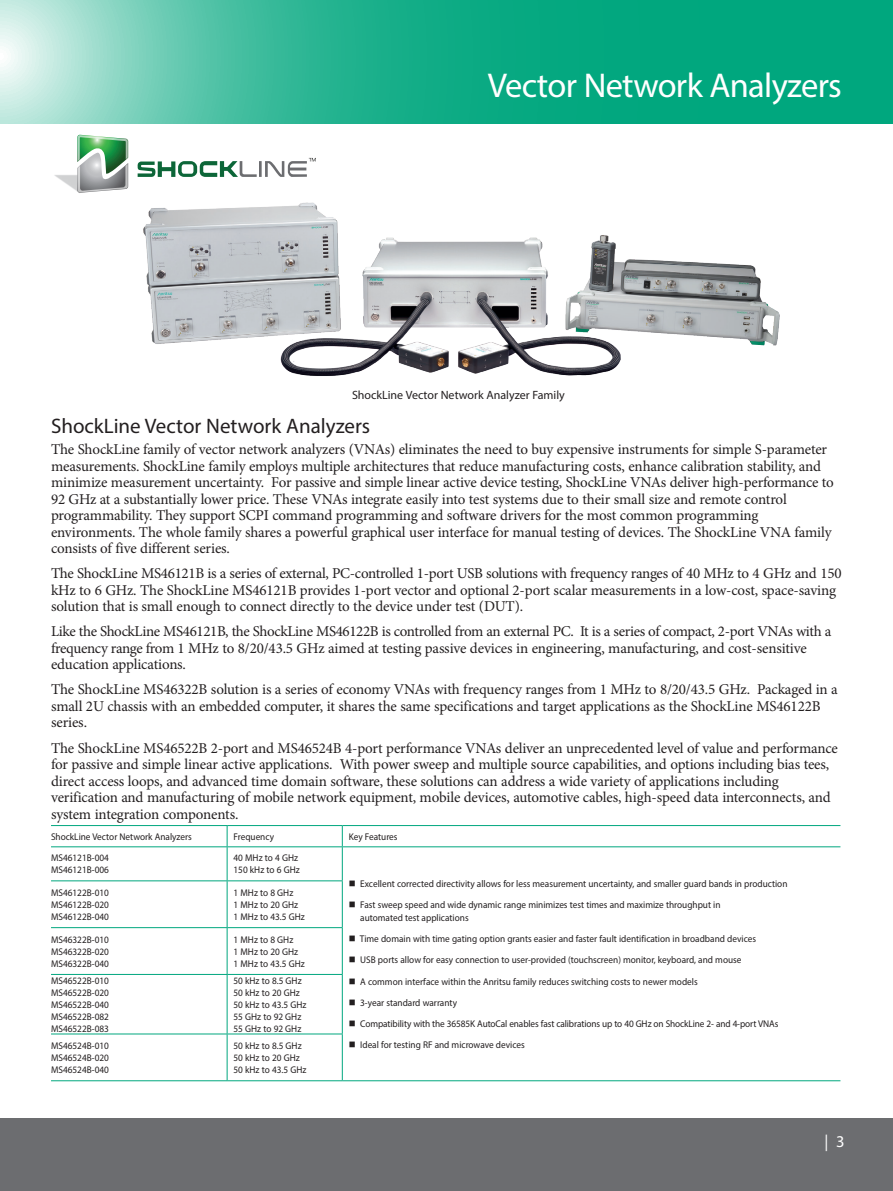
<style>
.page{position:relative;width:893px;height:1191px;background:#fff}
.page>*{position:absolute;margin:0;border:0;box-sizing:border-box;transform-origin:0 0}
.Page_Header{font:34.5px "Myriad Pro";letter-spacing:-.02em;color:#fff}
.Subhead{font:21px "Myriad Pro";color:#231f20}
.Page___and_Footers{font:16.5px "Myriad Pro";color:#fff}
.Text{font:15px/16.5px "Minion Pro";letter-spacing:-.015em;color:#231f20}
.Please_Contact_8pt_A{font:12px "Myriad Pro";color:#231f20}
.Table_Text{font:9.75px/12.8px "Myriad Pro";color:#231f20;scale:.95 1}
.Table_Subhead{font:9.75px "Myriad Pro";color:#231f20;scale:.95 1}
</style>
<div class="page">
<svg style="left:0;top:0;width:893px;height:124px;background:#2fb795"></svg>
<div style="left:0;top:1118px;width:893px;height:73px;background:#6c6d70"></div>
<img style="left:143px;top:202px;width:637px;height:174px">
<hr style="left:342px;top:1080px;width:498px;height:1px;background:#00a77e">
<hr style="left:51px;top:1080px;width:176px;height:1px;background:#00a77e">
<hr style="left:227px;top:1080px;width:115px;height:1px;background:#00a77e">
<hr style="left:51px;top:825px;width:176px;height:1px;background:#00a77e">
<svg style="left:227px;top:826px;width:1px;height:20px"></svg>
<hr style="left:227px;top:825px;width:115px;height:1px;background:#00a77e">
<svg style="left:342px;top:826px;width:1px;height:20px"></svg>
<hr style="left:342px;top:825px;width:498px;height:1px;background:#00a77e">
<hr style="left:51px;top:846px;width:176px;height:1px;background:#00a77e">
<hr style="left:227px;top:847px;width:1px;height:33px;background:#00a77e">
<hr style="left:227px;top:846px;width:115px;height:1px;background:#00a77e">
<hr style="left:342px;top:847px;width:1px;height:33px;background:#00a77e">
<hr style="left:342px;top:846px;width:498px;height:1px;background:#00a77e">
<hr style="left:51px;top:880px;width:176px;height:1px;background:#00a77e">
<hr style="left:227px;top:881px;width:1px;height:46px;background:#00a77e">
<hr style="left:227px;top:880px;width:116px;height:1px;background:#00a77e">
<hr style="left:342px;top:881px;width:1px;height:46px;background:#00a77e">
<hr style="left:51px;top:927px;width:176px;height:1px;background:#00a77e">
<hr style="left:227px;top:928px;width:1px;height:46px;background:#00a77e">
<hr style="left:227px;top:927px;width:116px;height:1px;background:#00a77e">
<hr style="left:342px;top:928px;width:1px;height:46px;background:#00a77e">
<hr style="left:51px;top:974px;width:176px;height:1px;background:#00a77e">
<hr style="left:227px;top:974px;width:1px;height:59px;background:#00a77e">
<hr style="left:227px;top:974px;width:116px;height:1px;background:#00a77e">
<hr style="left:342px;top:974px;width:1px;height:59px;background:#00a77e">
<hr style="left:51px;top:1033px;width:176px;height:1px;background:#00a77e">
<hr style="left:227px;top:1034px;width:1px;height:46px;background:#00a77e">
<hr style="left:227px;top:1033px;width:116px;height:1px;background:#00a77e">
<hr style="left:342px;top:1034px;width:1px;height:46px;background:#00a77e">
<img style="left:54px;top:175px;width:23px;height:16px">
<svg style="left:77px;top:135px;width:51px;height:58px"></svg>
<svg style="left:137px;top:161px;width:120px;height:16px"></svg>
<hr style="left:259px;top:161px;width:3px;height:16px;background:#6c6d70">
<svg style="left:265px;top:158px;width:51px;height:19px"></svg>
<p class="Page_Header" style="left:488px;top:64px;width:356px">Vector Network Analyzers</p>
<p class="Please_Contact_8pt_A" style="left:352px;top:387px;width:214px">ShockLine Vector Network Analyzer Family</p>
<p class="Subhead" style="left:51px;top:413px;width:321px">ShockLine Vector Network Analyzers</p>
<p class="Text" style="left:51px;top:441px;width:784px">The ShockLine family of vector network analyzers (VNAs) eliminates the need to buy expensive instruments for simple S-parameter measurements. ShockLine family employs multiple architectures that reduce manufacturing costs, enhance calibration stability, and minimize measurement uncertainty. For passive and simple linear active device testing, ShockLine VNAs deliver high-performance to 92 GHz at a substantially lower price. These VNAs integrate easily into test systems due to their small size and remote control programmability. They support SCPI command programming and software drivers for the most common programming environments. The whole family shares a powerful graphical user interface for manual testing of devices. The ShockLine VNA family consists of five different series.</p>
<p class="Text" style="left:51px;top:565px;width:792px">The ShockLine MS46121B is a series of external, PC-controlled 1-port USB solutions with frequency ranges of 40 MHz to 4 GHz and 150 kHz to 6 GHz. The ShockLine MS46121B provides 1-port vector and optional 2-port scalar measurements in a low-cost, space-saving solution that is small enough to connect directly to the device under test (DUT).</p>
<p class="Text" style="left:51px;top:623px;width:782px">Like the ShockLine MS46121B, the ShockLine MS46122B is controlled from an external PC. It is a series of compact, 2-port VNAs with a frequency range from 1 MHz to 8/20/43.5 GHz aimed at testing passive devices in engineering, manufacturing, and cost-sensitive education applications.</p>
<p class="Text" style="left:51px;top:681px;width:788px">The ShockLine MS46322B solution is a series of economy VNAs with frequency ranges from 1 MHz to 8/20/43.5 GHz. Packaged in a small 2U chassis with an embedded computer, it shares the same specifications and target applications as the ShockLine MS46122B series.</p>
<p class="Text" style="left:51px;top:739px;width:788px">The ShockLine MS46522B 2-port and MS46524B 4-port performance VNAs deliver an unprecedented level of value and performance for passive and simple linear active applications. With power sweep and multiple source capabilities, and options including bias tees, direct access loops, and advanced time domain software, these solutions can address a wide variety of applications including verification and manufacturing of mobile network equipment, mobile devices, automotive cables, high-speed data interconnects, and system integration components.</p>
<p class="Table_Subhead" style="left:51px;top:830px;width:150px">ShockLine Vector Network Analyzers</p>
<p class="Table_Subhead" style="left:233px;top:830px;width:44px">Frequency</p>
<p class="Table_Subhead" style="left:349px;top:830px;width:53px">Key Features</p>
<p class="Table_Text" style="left:51px;top:851px;width:62px">MS46121B-004</p>
<p class="Table_Text" style="left:51px;top:863px;width:62px">MS46121B-006</p>
<p class="Table_Text" style="left:233px;top:851px;width:70px">40 MHz to 4 GHz</p>
<p class="Table_Text" style="left:233px;top:863px;width:71px">150 kHz to 6 GHz</p>
<p class="Table_Text" style="left:51px;top:886px;width:62px">MS46122B-010</p>
<p class="Table_Text" style="left:51px;top:898px;width:62px">MS46122B-020</p>
<p class="Table_Text" style="left:51px;top:910px;width:62px">MS46122B-040</p>
<p class="Table_Text" style="left:51px;top:932px;width:62px">MS46322B-010</p>
<p class="Table_Text" style="left:51px;top:944px;width:62px">MS46322B-020</p>
<p class="Table_Text" style="left:51px;top:956px;width:62px">MS46322B-040</p>
<p class="Table_Text" style="left:51px;top:974px;width:62px">MS46522B-010</p>
<p class="Table_Text" style="left:51px;top:986px;width:62px">MS46522B-020</p>
<p class="Table_Text" style="left:51px;top:998px;width:62px">MS46522B-040</p>
<p class="Table_Text" style="left:51px;top:1010px;width:62px">MS46522B-082</p>
<p class="Table_Text" style="left:51px;top:1022px;width:62px">MS46522B-083</p>
<p class="Table_Text" style="left:51px;top:1039px;width:62px">MS46524B-010</p>
<p class="Table_Text" style="left:51px;top:1051px;width:62px">MS46524B-020</p>
<p class="Table_Text" style="left:51px;top:1063px;width:62px">MS46524B-040</p>
<p class="Table_Text" style="left:233px;top:886px;width:65px">1 MHz to 8 GHz</p>
<p class="Table_Text" style="left:233px;top:898px;width:70px">1 MHz to 20 GHz</p>
<p class="Table_Text" style="left:233px;top:910px;width:77px">1 MHz to 43.5 GHz</p>
<p class="Table_Text" style="left:233px;top:932px;width:65px">1 MHz to 8 GHz</p>
<p class="Table_Text" style="left:233px;top:944px;width:70px">1 MHz to 20 GHz</p>
<p class="Table_Text" style="left:233px;top:956px;width:77px">1 MHz to 43.5 GHz</p>
<p class="Table_Text" style="left:233px;top:974px;width:73px">50 kHz to 8.5 GHz</p>
<p class="Table_Text" style="left:233px;top:986px;width:71px">50 kHz to 20 GHz</p>
<p class="Table_Text" style="left:233px;top:998px;width:78px">50 kHz to 43.5 GHz</p>
<p class="Table_Text" style="left:233px;top:1010px;width:73px">55 GHz to 92 GHz</p>
<p class="Table_Text" style="left:233px;top:1022px;width:73px">55 GHz to 92 GHz</p>
<p class="Table_Text" style="left:233px;top:1039px;width:73px">50 kHz to 8.5 GHz</p>
<p class="Table_Text" style="left:233px;top:1051px;width:71px">50 kHz to 20 GHz</p>
<p class="Table_Text" style="left:233px;top:1063px;width:78px">50 kHz to 43.5 GHz</p>
<p class="Table_Text" style="left:349px;top:877px;width:463px">■ Excellent corrected directivity allows for less measurement uncertainty, and smaller guard bands in production</p>
<p class="Table_Text" style="left:360px;top:898px;width:381px;text-indent:-12px">■ Fast sweep speed and wide dynamic range minimizes test times and maximize throughput in automated test applications</p>
<p class="Table_Text" style="left:349px;top:932px;width:430px">■ Time domain with time gating option grants easier and faster fault identification in broadband devices</p>
<p class="Table_Text" style="left:349px;top:953px;width:415px">■ USB ports allow for easy connection to user-provided (touchscreen) monitor, keyboard, and mouse</p>
<p class="Table_Text" style="left:349px;top:974px;width:369px">■ A common interface within the Anritsu family reduces switching costs to newer models</p>
<p class="Table_Text" style="left:349px;top:996px;width:116px">■ 3-year standard warranty</p>
<p class="Table_Text" style="left:349px;top:1017px;width:454px">■ Compatibility with the 36585K AutoCal enables fast calibrations up to 40 GHz on ShockLine 2- and 4-port VNAs</p>
<p class="Table_Text" style="left:349px;top:1038px;width:187px">■ Ideal for testing RF and microwave devices</p>
<p class="Page___and_Footers" style="left:824px;top:1130px;width:22px">| 3</p>
</div>
